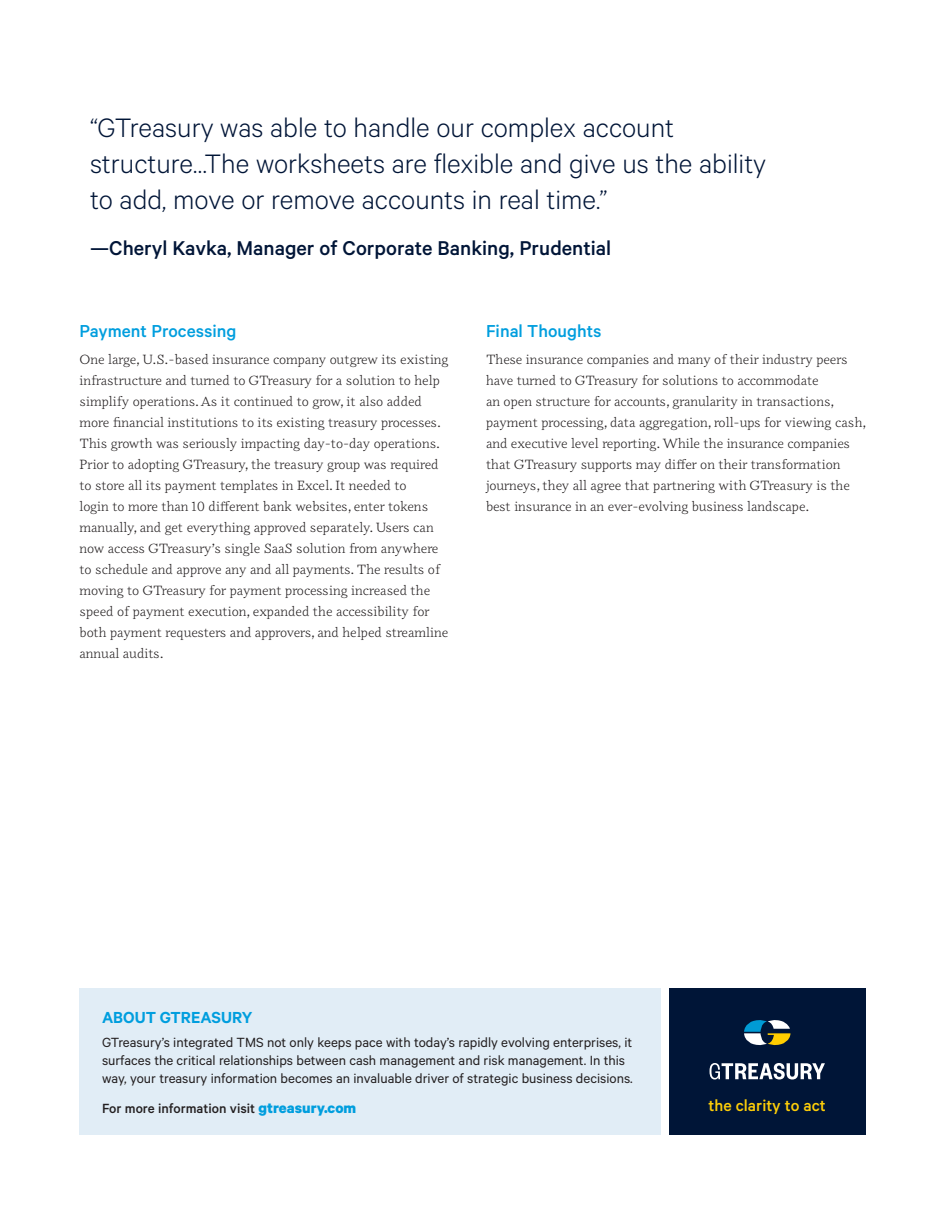
<style>
.page{position:relative;width:945px;height:1215px;background:#fff}
.page>*{position:absolute;margin:0;border:0;box-sizing:border-box;transform-origin:0 0}
.Back__Quote_Attribut{font:300 30px/36px "Calibre";color:#001537}
.Back__Quote_Attribut-2{font:500 22.5px "Calibre";color:#001537}
.Body_Copy{font:500 19.5px "Calibre";color:#009ede}
.t1{font:500 18px "Calibre";color:#fece08}
.Back__About_Head{font:600 18px "Calibre";color:#009ede}
.Back__About_Text{font:15px/18px "Calibre";color:#231f20}
.Back__About_CTA{font:500 15px "Calibre";color:#231f20}
.Body_Copy-2{font:300 13.5px/21px "Odile";color:#231f20}
.s1{font-weight:700;font-size:16.5px;color:#009ede}
</style>
<div class="page">
<div style="left:669px;top:988px;width:197px;height:148px;background:#001537"></div>
<div style="left:80px;top:988px;width:582px;height:148px;background:#e1edf6"></div>
<svg style="left:710px;top:1063px;width:115px;height:17px"></svg>
<svg style="left:744px;top:1020px;width:46px;height:26px"></svg>
<p class="Back__Quote_Attribut" style="left:90px;top:108px;width:678px">“GTreasury was able to handle our complex account structure…The worksheets are flexible and give us the ability to add, move or remove accounts in real time.”</p>
<p class="Back__Quote_Attribut-2" style="left:90px;top:235px;width:523px">—Cheryl Kavka, Manager of Corporate Banking, Prudential</p>
<p class="Body_Copy" style="left:80px;top:320px;width:158px">Payment Processing</p>
<p class="Body_Copy-2" style="left:80px;top:349px;width:371px">One large, U.S.-based insurance company outgrew its existing infrastructure and turned to GTreasury for a solution to help simplify operations. As it continued to grow, it also added more financial institutions to its existing treasury processes.<br>This growth was seriously impacting day-to-day operations.<br>Prior to adopting GTreasury, the treasury group was required to store all its payment templates in Excel. It needed to<br>login to more than 10 different bank websites, enter tokens manually, and get everything approved separately. Users can now access GTreasury’s single SaaS solution from anywhere to schedule and approve any and all payments. The results of moving to GTreasury for payment processing increased the speed of payment execution, expanded the accessibility for both payment requesters and approvers, and helped streamline annual audits.</p>
<p class="Body_Copy" style="left:486px;top:320px;width:117px">Final Thoughts</p>
<p class="Body_Copy-2" style="left:486px;top:349px;width:382px">These insurance companies and many of their industry peers have turned to GTreasury for solutions to accommodate<br>an open structure for accounts, granularity in transactions, payment processing, data aggregation, roll-ups for viewing cash, and executive level reporting. While the insurance companies that GTreasury supports may differ on their transformation journeys, they all agree that partnering with GTreasury is the best insurance in an ever-evolving business landscape.</p>
<p class="Back__About_Head" style="left:102px;top:1007px;width:152px">ABOUT GTREASURY</p>
<p class="Back__About_Text" style="left:102px;top:1033px;width:532px">GTreasury’s integrated TMS not only keeps pace with today’s rapidly evolving enterprises, it surfaces the critical relationships between cash management and risk management. In this way, your treasury information becomes an invaluable driver of strategic business decisions.</p>
<p class="Back__About_CTA" style="left:102px;top:1099px;width:256px">For more information visit <span class="s1">gtreasury.com</span></p>
<h3 class="t1" style="left:709px;top:1095px;width:119px">the clarity to act</h3>
</div>
